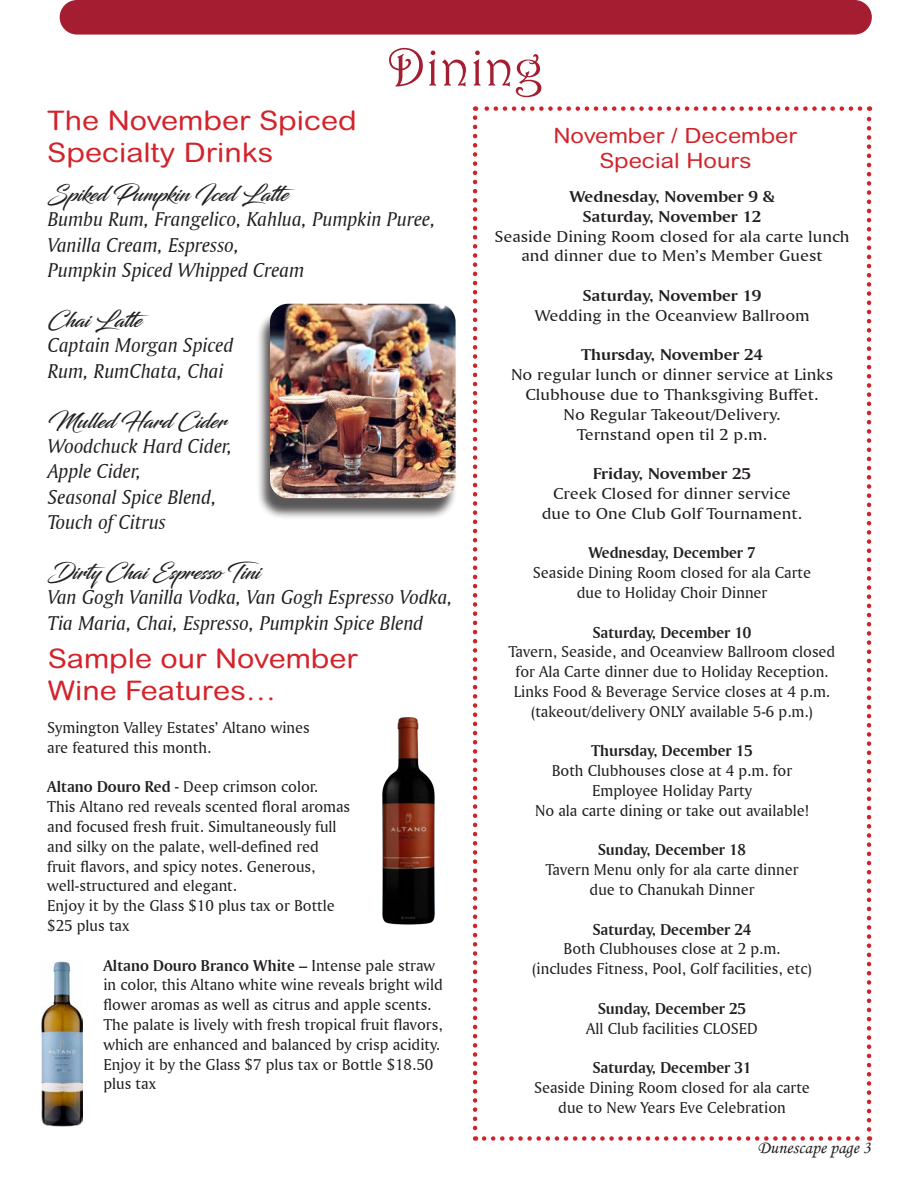
<style>
.page{position:relative;width:918px;height:1188px;background:#fff}
.page>*{position:absolute;margin:0;border:0;box-sizing:border-box;transform-origin:0 0}
.t1{font:54px "Harrington";color:#a51d30}
.t2{font:27px/32.4px "Arial Rounded MT Std";color:#d3232b;scale:1.12 1}
.t3{font:21px/25.2px "Amerigo BT Italic A";color:#231f20}
.t4{font:21px "Blacksword";color:#231f20}
.t5{font:21px "Arial Rounded MT Std";color:#d1232a;scale:1.12 1}
.t6{font:18px "Monotype Corsiva";color:#231f20}
.t7{font:16.5px/19.8px "Amerigo BT Roman A";color:#231f20}
.t8{font:16.5px/19.8px "Amerigo BT Roman A";color:#231f20;text-align:center;scale:1.12 1}
.t9{font:16.5px "Amerigo BT Bold A";color:#231f20}
.t10{font:16.5px "Amerigo BT Bold A";color:#231f20;scale:1.12 1}
.s1{font-family:"Amerigo BT Bold A"}
</style>
<div class="page">
<div style="left:60px;top:0;width:812px;height:35px;background:#a51d30;border-radius:17px"></div>
<div style="left:256px;top:309px;width:202px;height:211px;background:#231f20;opacity:.75"></div>
<img style="left:270px;top:304px;width:186px;height:194px">
<img style="left:41px;top:961px;width:41px;height:166px">
<img style="left:382px;top:717px;width:53px;height:208px">
<svg style="left:473px;top:118px;width:4px;height:1023px"></svg>
<svg style="left:484px;top:1136px;width:386px;height:5px"></svg>
<svg style="left:867px;top:106px;width:4px;height:1023px"></svg>
<svg style="left:475px;top:106px;width:385px;height:5px"></svg>
<h1 class="t1" style="left:388px;top:35px;width:157px">Dining</h1>
<p class="t2" style="left:47px;top:104px;width:278px">The November Spiced<br>Specialty Drinks</p>
<p class="t4" style="left:48px;top:182px;width:249px">Spiked Pumpkin Iced Latte</p>
<p class="t3" style="left:48px;top:206px;width:389px">Bumbu Rum, Frangelico, Kahlua, Pumpkin Puree,<br>Vanilla Cream, Espresso,</p>
<p class="t3" style="left:48px;top:257px;width:258px">Pumpkin Spiced Whipped Cream</p>
<p class="t4" style="left:48px;top:308px;width:103px">Chai Latte</p>
<p class="t3" style="left:48px;top:332px;width:187px">Captain Morgan Spiced<br>Rum, RumChata, Chai</p>
<p class="t4" style="left:48px;top:408px;width:180px">Mulled Hard Cider</p>
<p class="t3" style="left:48px;top:433px;width:186px">Woodchuck Hard Cider,<br>Apple Cider,</p>
<p class="t3" style="left:48px;top:484px;width:170px">Seasonal Spice Blend,</p>
<p class="t3" style="left:48px;top:509px;width:120px">Touch of Citrus</p>
<p class="t4" style="left:48px;top:560px;width:214px">Dirty Chai Espresso Tini</p>
<p class="t3" style="left:48px;top:584px;width:407px">Van Gogh Vanilla Vodka, Van Gogh Espresso Vodka,<br>Tia Maria, Chai, Espresso, Pumpkin Spice Blend</p>
<p class="t2" style="left:48px;top:642px;width:278px">Sample our November</p>
<p class="t2" style="left:48px;top:675px;width:205px">Wine Features…</p>
<p class="t7" style="left:47px;top:717px;width:264px">Symington Valley Estates’ Altano wines</p>
<p class="t7" style="left:47px;top:737px;width:166px">are featured this month.</p>
<p class="t7" style="left:47px;top:777px;width:272px"><span class="s1">Altano Douro Red -</span> Deep crimson color.</p>
<p class="t7" style="left:47px;top:797px;width:304px">This Altano red reveals scented floral aromas and focused fresh fruit. Simultaneously full and silky on the palate, well-defined red fruit flavors, and spicy notes. Generous, well-structured and elegant.</p>
<p class="t7" style="left:47px;top:896px;width:289px">Enjoy it by the Glass $10 plus tax or Bottle $25 plus tax</p>
<p class="t7" style="left:103px;top:955px;width:341px"><span class="s1">Altano Douro Branco White –</span> Intense pale straw in color, this Altano white wine reveals bright wild flower aromas as well as citrus and apple scents.<br>The palate is lively with fresh tropical fruit flavors, which are enhanced and balanced by crisp acidity.</p>
<p class="t7" style="left:103px;top:1054px;width:331px">Enjoy it by the Glass $7 plus tax or Bottle $18.50 plus tax</p>
<p class="t5" style="left:553px;top:123px;width:219px">November / December</p>
<p class="t5" style="left:599px;top:148px;width:137px">Special Hours</p>
<p class="t10" style="left:570px;top:186px;width:184px">Wednesday, November 9 &amp;</p>
<p class="t10" style="left:583px;top:206px;width:161px">Saturday, November 12</p>
<p class="t8" style="left:495px;top:226px;width:319px">Seaside Dining Room closed for ala carte lunch and dinner due to Men’s Member Guest</p>
<p class="t10" style="left:583px;top:285px;width:161px">Saturday, November 19</p>
<p class="t8" style="left:534px;top:305px;width:247px">Wedding in the Oceanview Ballroom</p>
<p class="t10" style="left:581px;top:345px;width:164px">Thursday, November 24</p>
<p class="t8" style="left:511px;top:365px;width:289px">No regular lunch or dinner service at Links<br>Clubhouse due to Thanksgiving Buffet.</p>
<p class="t8" style="left:563px;top:404px;width:195px">No Regular Takeout/Delivery.</p>
<p class="t8" style="left:577px;top:424px;width:171px">Ternstand open til 2 p.m.</p>
<p class="t10" style="left:593px;top:464px;width:142px">Friday, November 25</p>
<p class="t8" style="left:553px;top:483px;width:214px">Creek Closed for dinner service</p>
<p class="t8" style="left:542px;top:503px;width:234px">due to One Club Golf Tournament.</p>
<p class="t9" style="left:588px;top:543px;width:169px">Wednesday, December 7</p>
<p class="t7" style="left:533px;top:563px;width:280px">Seaside Dining Room closed for ala Carte</p>
<p class="t7" style="left:577px;top:582px;width:192px">due to Holiday Choir Dinner</p>
<p class="t9" style="left:593px;top:622px;width:160px">Saturday, December 10</p>
<p class="t7" style="left:509px;top:642px;width:328px">Tavern, Seaside, and Oceanview Ballroom closed</p>
<p class="t7" style="left:516px;top:662px;width:314px">for Ala Carte dinner due to Holiday Reception.</p>
<p class="t7" style="left:514px;top:681px;width:318px">Links Food &amp; Beverage Service closes at 4 p.m.</p>
<p class="t7" style="left:531px;top:701px;width:283px">(takeout/delivery ONLY available 5-6 p.m.)</p>
<p class="t9" style="left:591px;top:741px;width:163px">Thursday, December 15</p>
<p class="t7" style="left:552px;top:761px;width:242px">Both Clubhouses close at 4 p.m. for</p>
<p class="t7" style="left:592px;top:780px;width:161px">Employee Holiday Party</p>
<p class="t7" style="left:535px;top:800px;width:276px">No ala carte dining or take out available!</p>
<p class="t9" style="left:598px;top:840px;width:149px">Sunday, December 18</p>
<p class="t7" style="left:546px;top:860px;width:254px">Tavern Menu only for ala carte dinner</p>
<p class="t7" style="left:590px;top:879px;width:166px">due to Chanukah Dinner</p>
<p class="t9" style="left:593px;top:919px;width:160px">Saturday, December 24</p>
<p class="t7" style="left:564px;top:939px;width:218px">Both Clubhouses close at 2 p.m.</p>
<p class="t7" style="left:532px;top:959px;width:281px">(includes Fitness, Pool, Golf facilities, etc)</p>
<p class="t9" style="left:598px;top:998px;width:149px">Sunday, December 25</p>
<p class="t7" style="left:586px;top:1018px;width:173px">All Club facilities CLOSED</p>
<p class="t9" style="left:593px;top:1058px;width:160px">Saturday, December 31</p>
<p class="t7" style="left:534px;top:1077px;width:277px">Seaside Dining Room closed for ala carte</p>
<p class="t7" style="left:558px;top:1097px;width:229px">due to New Years Eve Celebration</p>
<p class="t6" style="left:757px;top:1137px;width:115px">Dunescape page 3</p>
</div>
